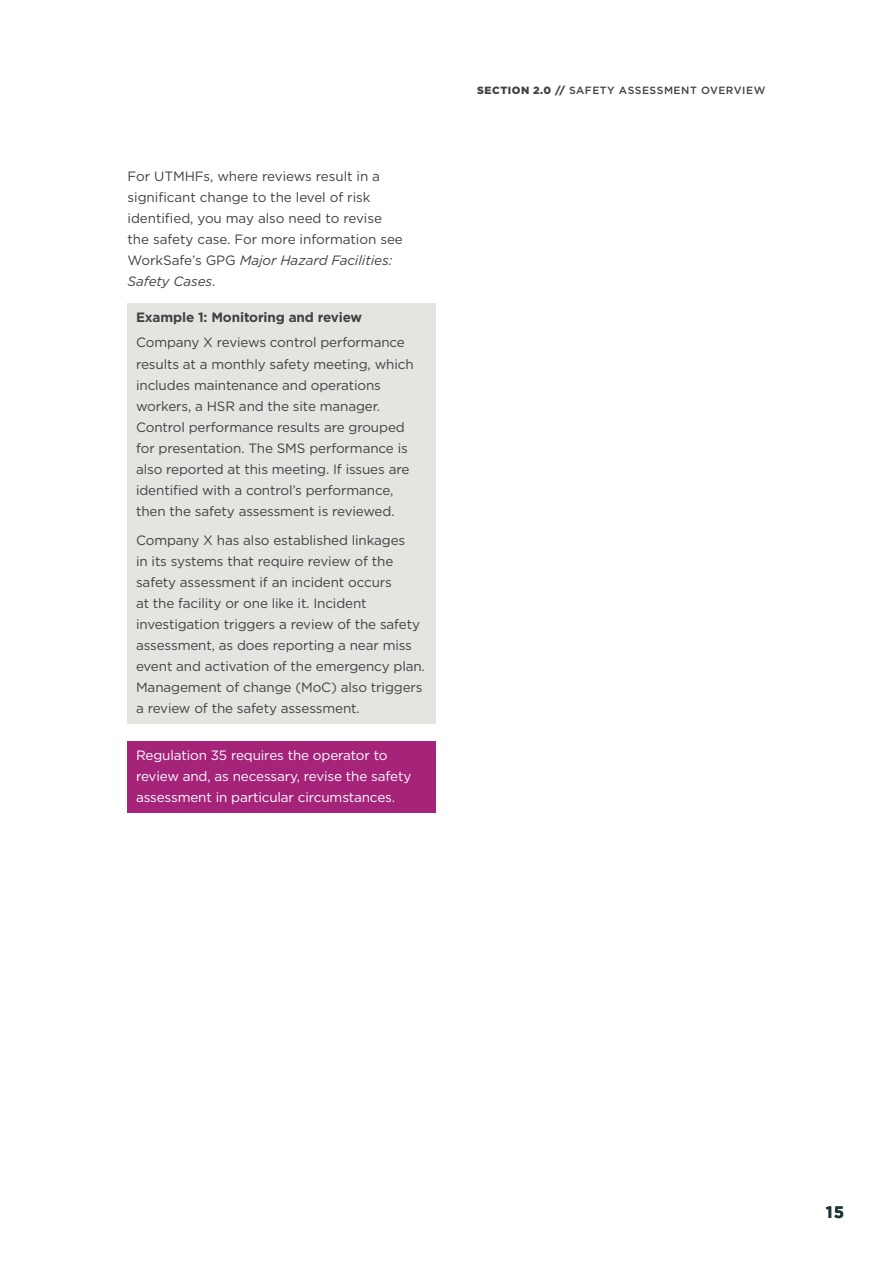
<style>
.page{position:relative;width:893px;height:1263px;background:#fff}
.page>*{position:absolute;margin:0;border:0;box-sizing:border-box;transform-origin:0 0}
.t1{font:700 16.5px "Gotham";color:#193535}
.t2{font:13.5px/21px "Gotham";letter-spacing:-.01em;color:#414042}
.t3{font:13.5px/21px "Gotham";letter-spacing:-.01em;color:#fff}
.t4{font:700 13.5px "Gotham";letter-spacing:-.01em;color:#414042}
.t5{font:500 10.5px "Gotham";letter-spacing:.05em;color:#414042}
.s1{font-style:italic}
.s2{font-weight:900}
</style>
<div class="page">
<div style="left:128px;top:303px;width:308px;height:421px;background:#e3e6e0"></div>
<div style="left:128px;top:741px;width:308px;height:72px;background:#a5247a"></div>
<p class="t2" style="left:128px;top:165px;width:277px">For UTMHFs, where reviews result in a significant change to the level of risk identified, you may also need to revise the safety case. For more information see WorkSafe’s GPG <span class="s1">Major Hazard Facilities:<br>Safety Cases</span>.</p>
<p class="t4" style="left:136px;top:308px;width:228px">Example 1: Monitoring and review</p>
<p class="t2" style="left:136px;top:332px;width:279px">Company X reviews control performance results at a monthly safety meeting, which includes maintenance and operations workers, a HSR and the site manager.<br>Control performance results are grouped for presentation. The SMS performance is also reported at this meeting. If issues are identified with a control’s performance, then the safety assessment is reviewed.</p>
<p class="t2" style="left:136px;top:529px;width:290px">Company X has also established linkages<br>in its systems that require review of the safety assessment if an incident occurs<br>at the facility or one like it. Incident investigation triggers a review of the safety assessment, as does reporting a near miss event and activation of the emergency plan.<br>Management of change (MoC) also triggers a review of the safety assessment.</p>
<p class="t3" style="left:136px;top:744px;width:277px">Regulation 35 requires the operator to review and, as necessary, revise the safety assessment in particular circumstances.</p>
<p class="t5" style="left:477px;top:84px;width:290px"><span class="s2">SECTION 2.0 //</span> SAFETY ASSESSMENT OVERVIEW</p>
<p class="t1" style="left:826px;top:1201px;width:20px">15</p>
</div>
